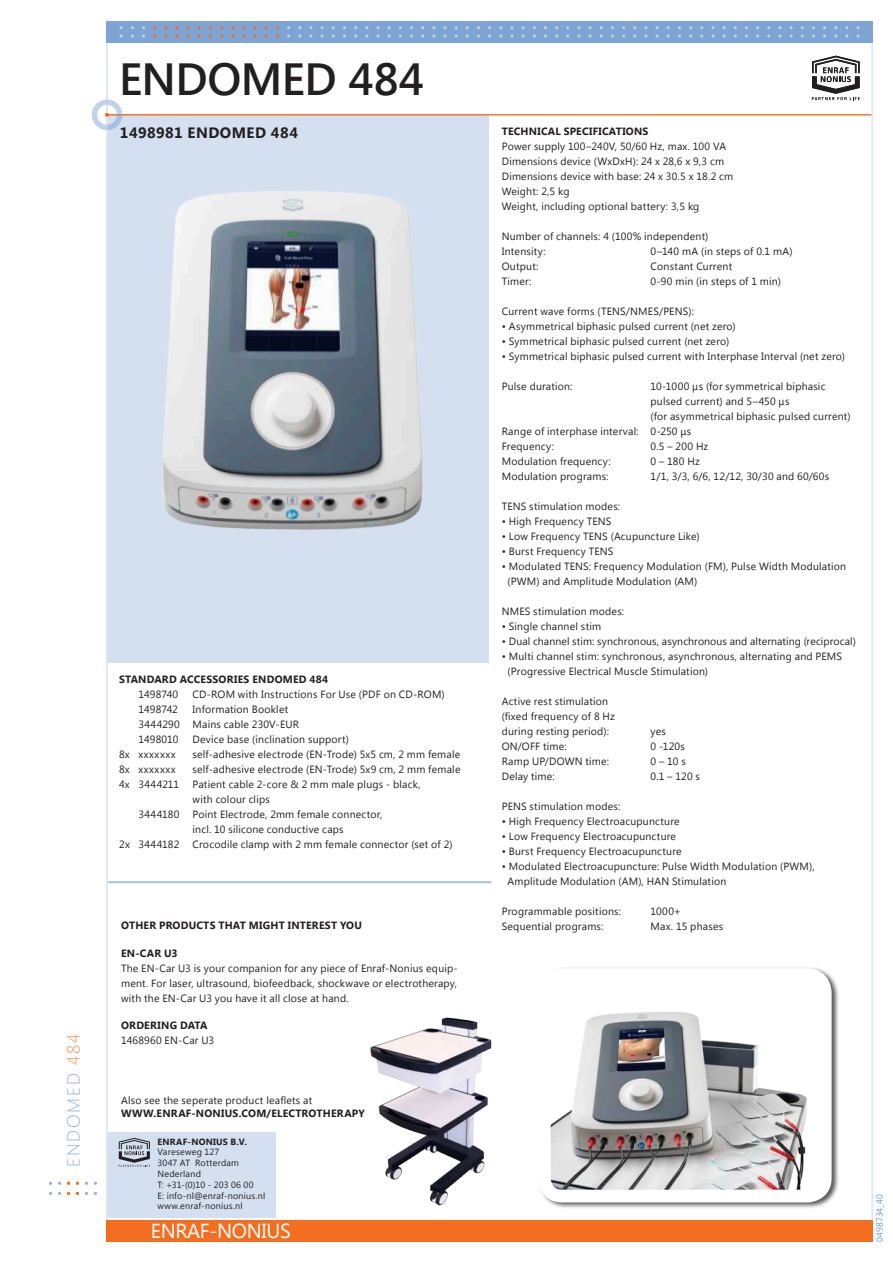
<style>
.page{position:relative;width:893px;height:1263px;background:#fff}
.page>*{position:absolute;margin:0;border:0;box-sizing:border-box;transform-origin:0 0}
.t1{font:600 45px "Segoe UI";letter-spacing:-.015em;color:#231f20}
.t2{font:20.25px "Segoe UI";letter-spacing:-.02em;color:#fff}
.t3{font:300 17.85px "Segoe UI";letter-spacing:.1em;color:#9ab4dd}
.t4{font:700 15px "Segoe UI";letter-spacing:.03em;color:#231f20}
.t5{font:10.5px/15px "Segoe UI";letter-spacing:.02em;color:#231f20}
.t6{font:700 10.5px "Segoe UI";letter-spacing:.02em;color:#231f20}
.t7{font:10.5px "Segoe UI";letter-spacing:.05em;color:#231f20}
.t8{font:10.5px "Segoe UI";letter-spacing:-.005em;color:#231f20}
.t9{font:9px/10.8px "Segoe UI";letter-spacing:.025em;color:#231f20}
.t10{font:700 9px "Segoe UI";letter-spacing:.02em;color:#231f20}
.t11{font:9px "Segoe UI";color:#729cd1}
.s1{color:#f7975a}
</style>
<div class="page">
<div style="left:106px;top:116px;width:383px;height:546px;background:#d4dff0"></div>
<hr style="left:108px;top:881px;width:383px;height:2px;background:#adc4e5">
<img style="left:162px;top:191px;width:261px;height:339px">
<img style="left:370px;top:1017px;width:122px;height:189px">
<div style="left:537px;top:966px;width:303px;height:243px;background:#231f20;opacity:.75"></div>
<img style="left:552px;top:982px;width:266px;height:206px">
<div style="left:538px;top:968px;width:294px;height:234px;border:13px solid #fff;border-radius:18px"></div>
<div style="left:106px;top:1133px;width:170px;height:85px;background:#d4dff0"></div>
<svg style="left:119px;top:1138px;width:31px;height:29px"></svg>
<hr style="left:872px;top:43px;width:1px;height:1177px;background:#dfe7f4">
<hr style="left:106px;top:43px;width:2px;height:1177px;background:#dfe7f4">
<div style="left:106px;top:1220px;width:767px;height:22px;background:#f36e21"></div>
<svg style="left:106px;top:21px;width:767px;height:22px;background:#82a5d3"></svg>
<hr style="left:108px;top:114px;width:764px;height:1px;background:#f36e21">
<div style="left:92px;top:99px;width:30px;height:31px;border:5px solid #729cd1;border-radius:50%"></div>
<svg style="left:105px;top:113px;width:4px;height:4px"></svg>
<svg style="left:812px;top:56px;width:48px;height:44px"></svg>
<h3 class="t3" style="left:61px;top:1167px;width:135px;rotate:-90deg">ENDOMED <span class="s1">484</span></h3>
<h1 class="t1" style="left:119px;top:48px;width:307px">ENDOMED 484</h1>
<h3 class="t4" style="left:120px;top:122px;width:179px">1498981 ENDOMED 484</h3>
<p class="t6" style="left:502px;top:124px;width:148px">TECHNICAL SPECIFICATIONS</p>
<p class="t5" style="left:502px;top:139px;width:233px">Power supply 100–240V, 50/60 Hz, max. 100 VA Dimensions device (WxDxH): 24 x 28,6 x 9,3 cm Dimensions device with base: 24 x 30.5 x 18.2 cm Weight: 2,5 kg<br>Weight, including optional battery: 3,5 kg</p>
<p class="t5" style="left:502px;top:229px;width:208px">Number of channels: 4 (100% independent)<br>Intensity:</p>
<p class="t5" style="left:651px;top:244px;width:143px">0–140 mA (in steps of 0.1 mA)</p>
<p class="t6" style="left:119px;top:671px;width:211px">STANDARD ACCESSORIES ENDOMED 484</p>
<p class="t5" style="left:139px;top:686px;width:41px">1498740</p>
<p class="t5" style="left:193px;top:686px;width:254px">CD-ROM with Instructions For Use (PDF on CD-ROM)</p>
<p class="t8" style="left:139px;top:702px;width:41px">1498742</p>
<p class="t5" style="left:139px;top:701px;width:162px;text-indent:54px">Information Booklet<br>3444290 Mains cable 230V-EUR<br>1498010</p>
<p class="t5" style="left:193px;top:731px;width:158px">Device base (inclination support)</p>
<p class="t7" style="left:119px;top:747px;width:58px">8x xxxxxxx</p>
<p class="t5" style="left:193px;top:746px;width:269px">self-adhesive electrode (EN-Trode) 5x5 cm, 2 mm female</p>
<p class="t7" style="left:119px;top:762px;width:58px">8x xxxxxxx</p>
<p class="t5" style="left:193px;top:761px;width:269px">self-adhesive electrode (EN-Trode) 5x9 cm, 2 mm female</p>
<p class="t5" style="left:119px;top:776px;width:62px">4x 3444211</p>
<p class="t5" style="left:193px;top:776px;width:230px">Patient cable 2-core &amp; 2 mm male plugs - black,</p>
<p class="t5" style="left:193px;top:791px;width:79px">with colour clips</p>
<p class="t5" style="left:139px;top:806px;width:245px">3444180 Point Electrode, 2mm female connector,</p>
<p class="t5" style="left:193px;top:821px;width:153px">incl. 10 silicone conductive caps</p>
<p class="t5" style="left:119px;top:836px;width:62px">2x 3444182</p>
<p class="t5" style="left:193px;top:836px;width:261px">Crocodile clamp with 2 mm female connector (set of 2)</p>
<p class="t6" style="left:121px;top:918px;width:242px">OTHER PRODUCTS THAT MIGHT INTEREST YOU</p>
<p class="t6" style="left:121px;top:945px;width:58px">EN-CAR U3</p>
<p class="t5" style="left:121px;top:960px;width:338px;text-align:justify">The EN-Car U3 is your companion for any piece of Enraf-Nonius equip&shy;ment. For laser, ultrasound, biofeedback, shockwave or electrotherapy, with the EN-Car U3 you have it all close at hand.</p>
<p class="t6" style="left:121px;top:1018px;width:88px">ORDERING DATA</p>
<p class="t5" style="left:121px;top:1033px;width:95px">1468960 EN-Car U3</p>
<p class="t5" style="left:121px;top:1093px;width:193px">Also see the seperate product leaflets at</p>
<p class="t6" style="left:121px;top:1106px;width:245px">WWW.ENRAF-NONIUS.COM/ELECTROTHERAPY</p>
<p class="t10" style="left:157px;top:1135px;width:91px">ENRAF-NONIUS B.V.</p>
<p class="t9" style="left:157px;top:1146px;width:109px">Vareseweg 127<br>3047 AT Rotterdam<br>Nederland<br>T: +31-(0)10 - 203 06 00<br>E: info-nl@enraf-nonius.nl www.enraf-nonius.nl</p>
<h2 class="t2" style="left:151px;top:1217px;width:141px">ENRAF-NONIUS</h2>
<p class="t5" style="left:502px;top:259px;width:38px">Output:</p>
<p class="t5" style="left:651px;top:259px;width:83px">Constant Current</p>
<p class="t5" style="left:502px;top:274px;width:31px">Timer:</p>
<p class="t5" style="left:651px;top:274px;width:132px">0-90 min (in steps of 1 min)</p>
<p class="t5" style="left:502px;top:304px;width:194px">Current wave forms (TENS/NMES/PENS):</p>
<p class="t5" style="left:502px;top:319px;width:236px">• Asymmetrical biphasic pulsed current (net zero)</p>
<p class="t5" style="left:502px;top:334px;width:229px">• Symmetrical biphasic pulsed current (net zero)</p>
<p class="t5" style="left:502px;top:349px;width:345px">• Symmetrical biphasic pulsed current with Interphase Interval (net zero)</p>
<p class="t5" style="left:502px;top:379px;width:72px">Pulse duration:</p>
<p class="t5" style="left:651px;top:379px;width:176px">10-1000 μs (for symmetrical biphasic</p>
<p class="t5" style="left:651px;top:394px;width:140px">pulsed current) and 5–450 μs</p>
<p class="t5" style="left:651px;top:409px;width:202px">(for asymmetrical biphasic pulsed current)</p>
<p class="t5" style="left:502px;top:424px;width:191px">Range of interphase interval: 0-250 μs</p>
<p class="t5" style="left:502px;top:439px;width:54px">Frequency:</p>
<p class="t5" style="left:651px;top:439px;width:59px">0.5 – 200 Hz</p>
<p class="t5" style="left:502px;top:454px;width:110px">Modulation frequency:</p>
<p class="t5" style="left:651px;top:454px;width:51px">0 – 180 Hz</p>
<p class="t5" style="left:502px;top:469px;width:108px">Modulation programs:</p>
<p class="t5" style="left:651px;top:469px;width:180px">1/1, 3/3, 6/6, 12/12, 30/30 and 60/60s</p>
<p class="t5" style="left:502px;top:499px;width:120px">TENS stimulation modes:</p>
<p class="t5" style="left:502px;top:514px;width:111px">• High Frequency TENS</p>
<p class="t5" style="left:502px;top:529px;width:199px">• Low Frequency TENS (Acupuncture Like)</p>
<p class="t5" style="left:502px;top:544px;width:113px">• Burst Frequency TENS</p>
<p class="t5" style="left:507px;top:559px;width:340px;text-indent:-6px">• Modulated TENS: Frequency Modulation (FM), Pulse Width Modulation (PWM) and Amplitude Modulation (AM)</p>
<p class="t5" style="left:502px;top:604px;width:124px">NMES stimulation modes:</p>
<p class="t5" style="left:502px;top:619px;width:101px">• Single channel stim</p>
<p class="t5" style="left:502px;top:634px;width:356px">• Dual channel stim: synchronous, asynchronous and alternating (reciprocal)</p>
<p class="t5" style="left:507px;top:649px;width:336px;text-indent:-6px">• Multi channel stim: synchronous, asynchronous, alternating and PEMS (Progressive Electrical Muscle Stimulation)</p>
<p class="t5" style="left:502px;top:694px;width:115px">Active rest stimulation (fixed frequency of 8 Hz during resting period):</p>
<p class="t5" style="left:651px;top:724px;width:17px">yes</p>
<p class="t5" style="left:502px;top:739px;width:66px">ON/OFF time:</p>
<p class="t5" style="left:651px;top:739px;width:36px">0 -120s</p>
<p class="t5" style="left:502px;top:754px;width:109px">Ramp UP/DOWN time:</p>
<p class="t5" style="left:651px;top:754px;width:37px">0–10s</p>
<p class="t5" style="left:502px;top:769px;width:54px">Delay time:</p>
<p class="t5" style="left:651px;top:769px;width:51px">0.1 – 120 s</p>
<p class="t5" style="left:502px;top:799px;width:120px">PENS stimulation modes:</p>
<p class="t5" style="left:502px;top:814px;width:179px">• High Frequency Electroacupuncture</p>
<p class="t5" style="left:502px;top:829px;width:176px">• Low Frequency Electroacupuncture</p>
<p class="t5" style="left:502px;top:844px;width:182px">• Burst Frequency Electroacupuncture</p>
<p class="t5" style="left:507px;top:859px;width:309px;text-indent:-6px">• Modulated Electroacupuncture: Pulse Width Modulation (PWM),<br>Amplitude Modulation (AM), HAN Stimulation</p>
<p class="t5" style="left:502px;top:904px;width:121px">Programmable positions:</p>
<p class="t5" style="left:651px;top:904px;width:32px">1000+</p>
<p class="t5" style="left:502px;top:919px;width:103px">Sequential programs:</p>
<p class="t5" style="left:651px;top:919px;width:74px">Max. 15 phases</p>
<p class="t11" style="left:873px;top:1242px;width:49px;rotate:-90deg">0498734_40</p>
</div>
